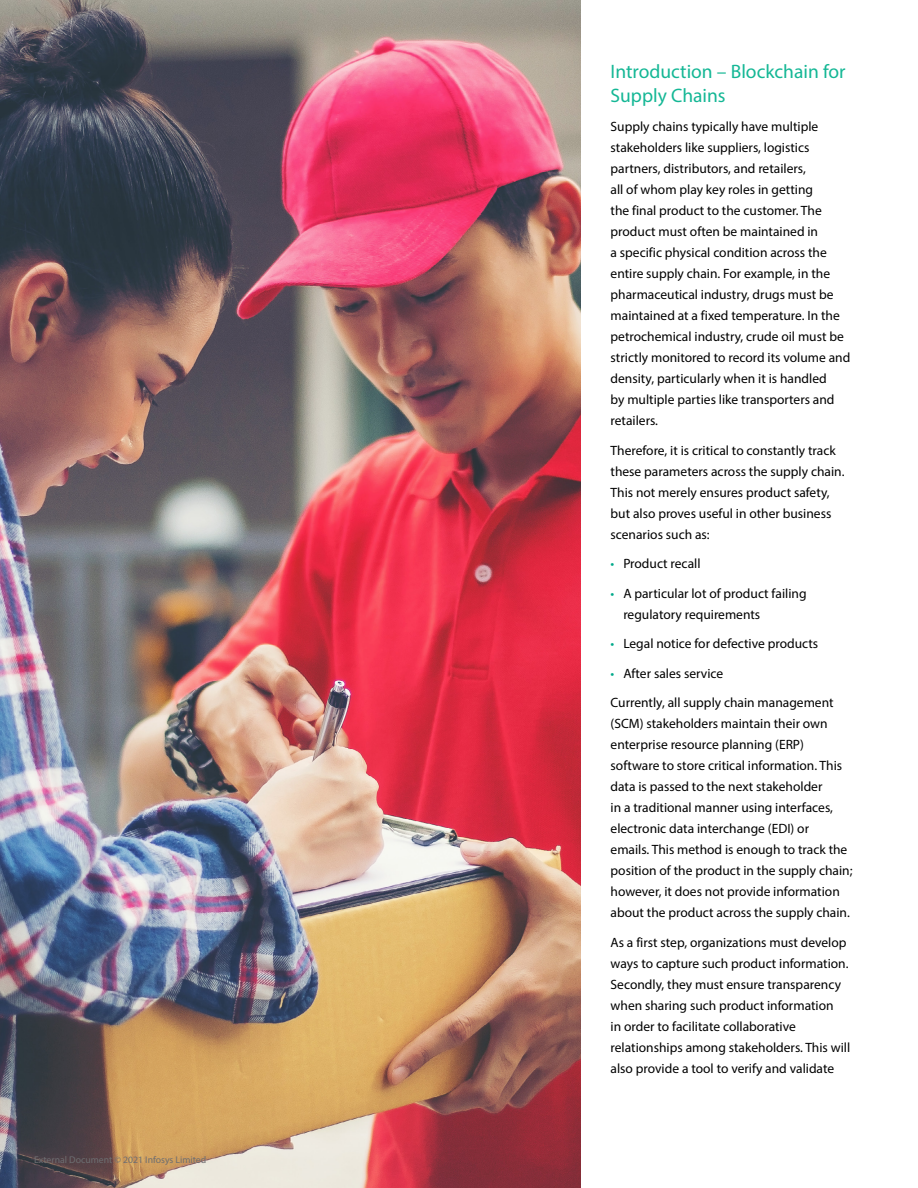
<style>
.page{position:relative;width:918px;height:1188px;background:#fff}
.page>*{position:absolute;margin:0;border:0;box-sizing:border-box;transform-origin:0 0}
.t1{font:19.5px/23.4px "Myriad Pro";color:#14b795}
.t2{font:13.5px/21px "Myriad Pro";color:#000}
.t3{font:9.75px "Myriad Pro";color:#6d6e71}
.s1{color:#00a98a}
</style>
<div class="page">
<img style="left:0;top:0;width:581px;height:1188px">
<p class="t3" style="left:34px;top:1154px;width:174px">External Document © 2021 Infosys Limited</p>
<h1 class="t1" style="left:611px;top:60px;width:236px">Introduction – Blockchain for<br>Supply Chains</h1>
<p class="t2" style="left:611px;top:116px;width:241px">Supply chains typically have multiple stakeholders like suppliers, logistics partners, distributors, and retailers,<br>all of whom play key roles in getting<br>the final product to the customer. The product must often be maintained in<br>a specific physical condition across the entire supply chain. For example, in the pharmaceutical industry, drugs must be maintained at a fixed temperature. In the petrochemical industry, crude oil must be strictly monitored to record its volume and density, particularly when it is handled<br>by multiple parties like transporters and retailers.</p>
<p class="t2" style="left:611px;top:440px;width:235px">Therefore, it is critical to constantly track these parameters across the supply chain.<br>This not merely ensures product safety, but also proves useful in other business scenarios such as:</p>
<p class="t2" style="left:611px;top:553px;width:91px"><span class="s1">•</span> Product recall</p>
<p class="t2" style="left:623px;top:583px;width:185px;text-indent:-13px"><span class="s1">•</span> A particular lot of product failing regulatory requirements</p>
<p class="t2" style="left:611px;top:633px;width:209px"><span class="s1">•</span> Legal notice for defective products</p>
<p class="t2" style="left:611px;top:658px;width:225px;line-height:29.5px"><span class="s1">•</span> After sales service<br>Currently, all supply chain management</p>
<p class="t2" style="left:611px;top:713px;width:243px">(SCM) stakeholders maintain their own enterprise resource planning (ERP) software to store critical information. This data is passed to the next stakeholder<br>in a traditional manner using interfaces, electronic data interchange (EDI) or<br>emails. This method is enough to track the position of the product in the supply chain; however, it does not provide information about the product across the supply chain.</p>
<p class="t2" style="left:611px;top:932px;width:241px">As a first step, organizations must develop ways to capture such product information.<br>Secondly, they must ensure transparency when sharing such product information<br>in order to facilitate collaborative relationships among stakeholders. This will also provide a tool to verify and validate</p>
</div>
